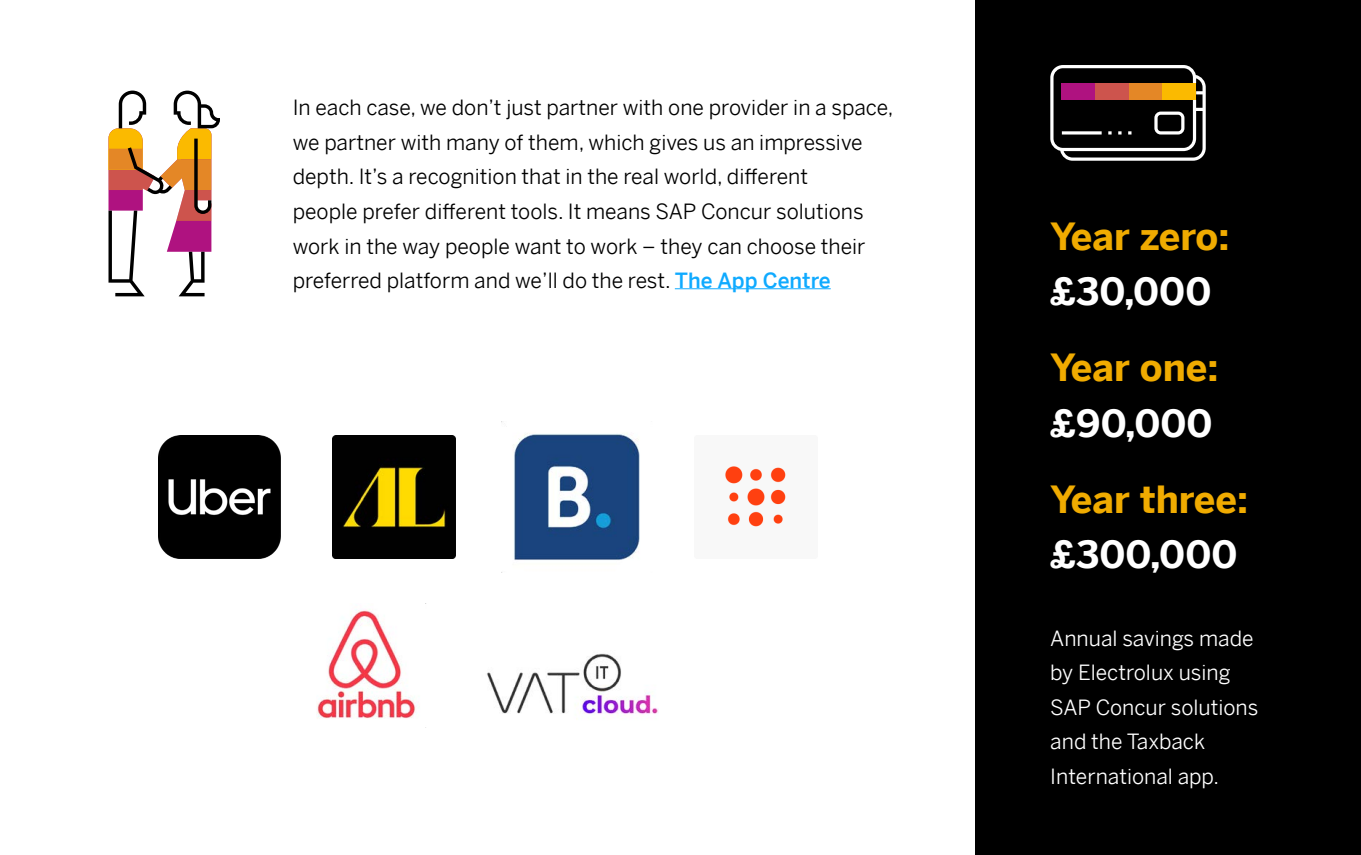
<style>
.page{position:relative;width:1361px;height:855px;background:#fff}
.page>*{position:absolute;margin:0;border:0;box-sizing:border-box;transform-origin:0 0}
.t1{font:700 37.5px "Benton Sans";letter-spacing:-.005em;color:#f0ab00}
.t2{font:700 37.5px "Benton Sans";color:#fff}
.t3{font:21px/34.5px "Benton Sans";color:#000}
.t4{font:21px/34.5px "Benton Sans";color:#fff}
.s1{font-weight:500;color:#0faaff}
</style>
<div class="page">
<div style="left:975px;top:0;width:385px;height:855px;background:#000"></div>
<hr style="left:675px;top:289px;width:155px;height:1px;background:#0faaff">
<svg style="left:1050px;top:65px;width:155px;height:96px"></svg>
<div style="left:1061px;top:83px;width:135px;height:17px;background:#af1280"></div>
<div style="left:1162px;top:83px;width:34px;height:17px;background:#fbba00"></div>
<div style="left:1129px;top:83px;width:33px;height:17px;background:#e48726"></div>
<div style="left:1095px;top:83px;width:34px;height:17px;background:#cd544d"></div>
<svg style="left:108px;top:91px;width:112px;height:205px"></svg>
<img style="left:158px;top:435px;width:123px;height:123px">
<img style="left:725px;top:466px;width:61px;height:61px">
<img style="left:333px;top:435px;width:122px;height:123px">
<img style="left:501px;top:421px;width:139px;height:139px">
<img style="left:317px;top:603px;width:109px;height:116px">
<img style="left:487px;top:653px;width:171px;height:66px">
<p class="t3" style="left:293px;top:88px;width:602px">In each case, we don’t just partner with one provider in a space, we partner with many of them, which gives us an impressive depth. It’s a recognition that in the real world, different<br>people prefer different tools. It means SAP Concur solutions work in the way people want to work – they can choose their preferred platform and we’ll do the rest. <span class="s1">The App Centre</span></p>
<h1 class="t1" style="left:1050px;top:204px;width:181px">Year zero:</h1>
<h1 class="t2" style="left:1050px;top:259px;width:163px">£30,000</h1>
<h1 class="t1" style="left:1050px;top:335px;width:170px">Year one:</h1>
<h1 class="t2" style="left:1050px;top:390px;width:164px">£90,000</h1>
<h1 class="t1" style="left:1050px;top:467px;width:199px">Year three:</h1>
<h1 class="t2" style="left:1050px;top:522px;width:189px">£300,000</h1>
<p class="t4" style="left:1050px;top:618px;width:210px">Annual savings made by Electrolux using<br>SAP Concur solutions and the Taxback<br>International app.</p>
</div>
